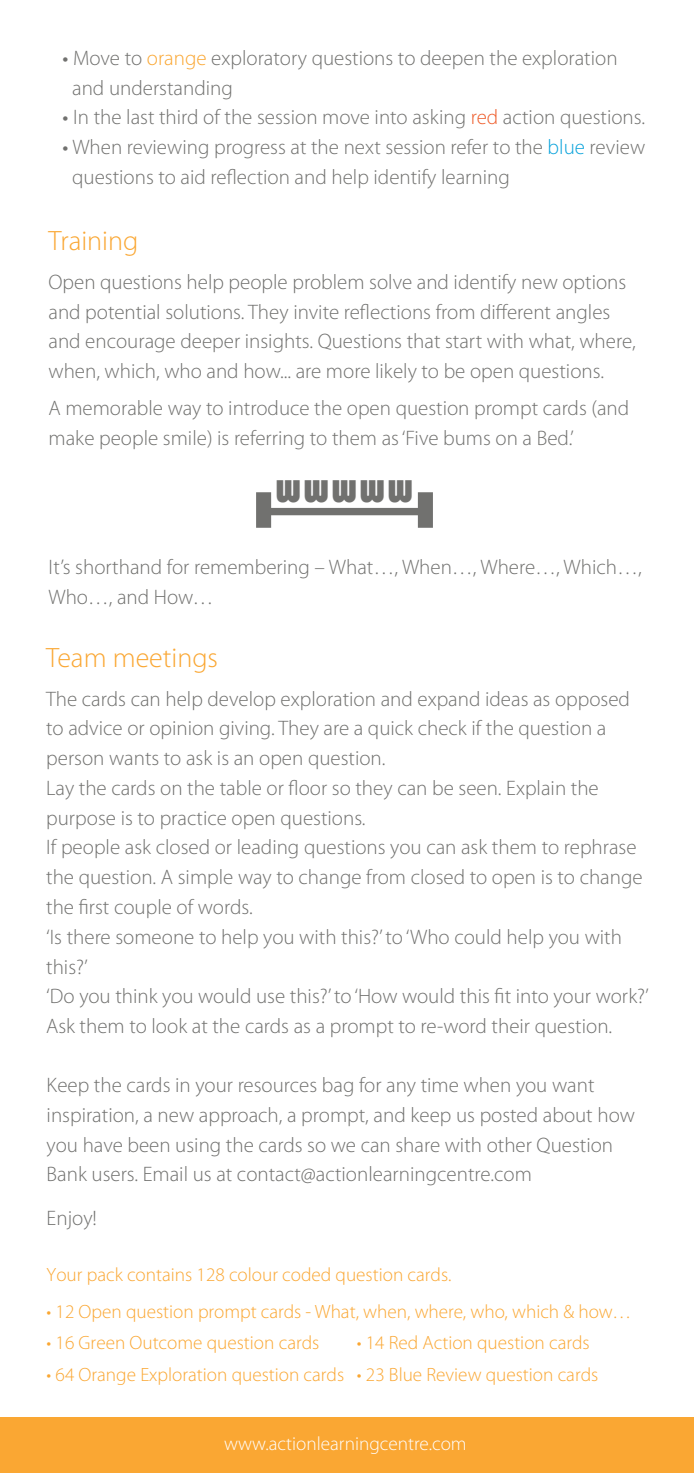
<style>
.page{position:relative;width:695px;height:1474px;background:#fff}
.page>*{position:absolute;margin:0;border:0;box-sizing:border-box;transform-origin:0 0}
.t1{font:32.38px "Bauhaus 93";color:#71716f}
.t2{font:300 28px "Myriad Pro";color:#faa733}
.t3{font:300 21px/29.8px "Myriad Pro";color:#71716f}
.t4{font:300 19.25px "Myriad Pro";color:#faa733}
.t5{font:300 19.25px "Myriad Pro";color:#fff}
.s1{font-weight:400}
.s2{color:#faa733}
.s3{color:#ee5e2d}
.s4{color:#0aa3db}
</style>
<div class="page">
<svg style="left:256px;top:492px;width:177px;height:36px"></svg>
<div style="left:0;top:1417px;width:693px;height:55px;background:#faa733"></div>
<p class="t3" style="left:72px;top:43px;width:547px;text-indent:-10px"><span class="s1">•</span> Move to <span class="s2">orange</span> exploratory questions to deepen the exploration and understanding</p>
<p class="t3" style="left:63px;top:103px;width:584px"><span class="s1">•</span> In the last third of the session move into asking <span class="s3">red</span> action questions.</p>
<p class="t3" style="left:72px;top:133px;width:574px;text-indent:-10px"><span class="s1">•</span> When reviewing progress at the next session refer to the <span class="s4">blue</span> review questions to aid reflection and help identify learning</p>
<h2 class="t2" style="left:48px;top:225px;width:91px">Training</h2>
<p class="t3" style="left:48px;top:267px;width:588px">Open questions help people problem solve and identify new options and potential solutions. They invite reflections from different angles and encourage deeper insights. Questions that start with what, where, when, which, who and how... are more likely to be open questions.</p>
<p class="t3" style="left:48px;top:393px;width:582px">A memorable way to introduce the open question prompt cards (and make people smile) is referring to them as ‘Five bums on a Bed.’</p>
<h1 class="t1" style="left:275px;top:473px;width:140px">W W W W W</h1>
<p class="t3" style="left:48px;top:552px;width:595px">It’s shorthand for remembering – What…, When…, Where…, Which…,<br>Who…, and How…</p>
<h2 class="t2" style="left:46px;top:642px;width:173px">Team meetings</h2>
<p class="t3" style="left:46px;top:684px;width:604px">The cards can help develop exploration and expand ideas as opposed to advice or opinion giving. They are a quick check if the question a person wants to ask is an open question.<br>Lay the cards on the table or floor so they can be seen. Explain the purpose is to practice open questions.<br>If people ask closed or leading questions you can ask them to rephrase the question. A simple way to change from closed to open is to change the first couple of words.<br>‘Is there someone to help you with this?’ to ‘Who could help you with this?’<br>‘Do you think you would use this?’ to ‘How would this fit into your work?’ Ask them to look at the cards as a prompt to re-word their question.</p>
<p class="t3" style="left:47px;top:1070px;width:590px">Keep the cards in your resources bag for any time when you want inspiration, a new approach, a prompt, and keep us posted about how you have been using the cards so we can share with other Question Bank users. Email us at contact@actionlearningcentre.com</p>
<p class="t3" style="left:47px;top:1203px;width:52px">Enjoy!</p>
<p class="t4" style="left:47px;top:1263px;width:406px">Your pack contains 128 colour coded question cards.</p>
<p class="t4" style="left:47px;top:1300px;width:586px">• 12 Open question prompt cards - What, when, where, who, which &amp; how…</p>
<p class="t4" style="left:47px;top:1332px;width:274px">• 16 Green Outcome question cards</p>
<p class="t4" style="left:357px;top:1332px;width:234px">• 14 Red Action question cards</p>
<p class="t4" style="left:47px;top:1363px;width:553px">• 64 Orange Exploration question cards • 23 Blue Review question cards</p>
<p class="t5" style="left:224px;top:1433px;width:244px">www.actionlearningcentre.com</p>
</div>
